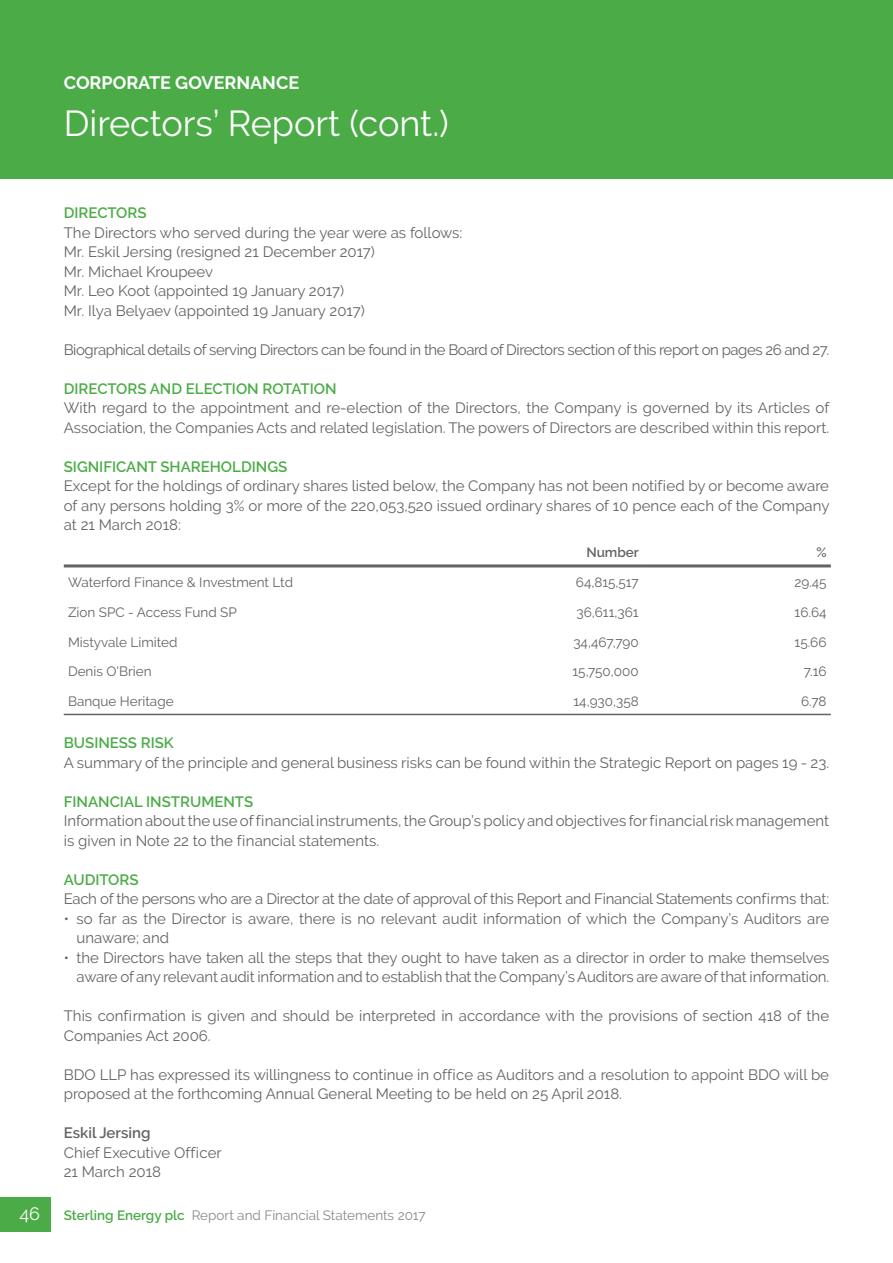
<style>
.page{position:relative;width:893px;height:1263px;background:#fff}
.page>*{position:absolute;margin:0;border:0;box-sizing:border-box;transform-origin:0 0}
.t1{font:36px "Raleway";color:#fff}
.t2{font:700 18px "Raleway";color:#fff}
.t3{font:18px "Raleway";color:#fff}
.Body_Copy_Plain{font:15px/19.5px "Raleway";color:#636366}
.Body_Copy_Plain-2{font:15px "Raleway";letter-spacing:-.03em;color:#636366}
.Heading_2{font:600 15px "Raleway";color:#4bac47}
.Body_Copy_Plain-3{font:15px "Raleway";letter-spacing:-.02em;color:#636366}
.Body_Copy_Bold{font:600 15px "Raleway";color:#636366}
.t4{font:13.5px "Raleway";color:#636366}
.t5{font:13.5px "Raleway";color:#87898c}
.t6{font:600 13.5px "Raleway";color:#636366}
.s1{font-weight:600;color:#4bac47}
</style>
<div class="page">
<div style="left:0;top:1197px;width:51px;height:34px;background:#4bac47"></div>
<hr style="left:64px;top:564px;width:391px;height:3px;background:#636366">
<hr style="left:455px;top:564px;width:188px;height:3px;background:#636366">
<hr style="left:643px;top:564px;width:188px;height:3px;background:#636366">
<hr style="left:64px;top:714px;width:391px;height:1px;background:#636366">
<hr style="left:455px;top:714px;width:188px;height:1px;background:#636366">
<hr style="left:643px;top:714px;width:188px;height:1px;background:#636366">
<div style="left:0;top:0;width:893px;height:179px;background:#4bac47"></div>
<p class="t2" style="left:64px;top:73px;width:237px">CORPORATE GOVERNANCE</p>
<p class="t1" style="left:64px;top:102px;width:387px">Directors’ Report (cont.)</p>
<p class="Heading_2" style="left:64px;top:204px;width:84px">DIRECTORS</p>
<p class="Body_Copy_Plain" style="left:64px;top:223px;width:400px">The Directors who served during the year were as follows:</p>
<p class="Body_Copy_Plain" style="left:64px;top:242px;width:313px">Mr. Eskil Jersing (resigned 21 December 2017)</p>
<p class="Body_Copy_Plain" style="left:64px;top:262px;width:151px">Mr. Michael Kroupeev</p>
<p class="Body_Copy_Plain" style="left:64px;top:281px;width:282px">Mr. Leo Koot (appointed 19 January 2017)</p>
<p class="Body_Copy_Plain" style="left:64px;top:301px;width:302px">Mr. Ilya Belyaev (appointed 19 January 2017)</p>
<p class="Body_Copy_Plain-2" style="left:64px;top:341px;width:767px">Biographical details of serving Directors can be found in the Board of Directors section of this report on pages 26 and 27.</p>
<p class="Heading_2" style="left:64px;top:380px;width:274px">DIRECTORS AND ELECTION ROTATION</p>
<p class="Body_Copy_Plain" style="left:64px;top:398px;width:767px">With regard to the appointment and re-election of the Directors, the Company is governed by its Articles of<br>Association, the Companies Acts and related legislation. The powers of Directors are described within this report.</p>
<p class="Heading_2" style="left:64px;top:458px;width:225px">SIGNIFICANT SHAREHOLDINGS</p>
<p class="Body_Copy_Plain" style="left:64px;top:476px;width:767px;text-align:justify">Except for the holdings of ordinary shares listed below, the Company has not been notified by or become aware of any persons holding 3% or more of the 220,053,520 issued ordinary shares of 10 pence each of the Company at 21 March 2018:</p>
<p class="t6" style="left:586px;top:545px;width:54px">Number</p>
<p class="t6" style="left:816px;top:545px;width:12px">%</p>
<p class="t4" style="left:68px;top:574px;width:227px">Waterford Finance &amp; Investment Ltd</p>
<p class="t4" style="left:576px;top:574px;width:64px">64,815,517</p>
<p class="t4" style="left:794px;top:574px;width:34px">29.45</p>
<p class="t4" style="left:68px;top:604px;width:170px">Zion SPC - Access Fund SP</p>
<p class="t4" style="left:576px;top:604px;width:64px">36,611,361</p>
<p class="t4" style="left:795px;top:604px;width:33px">16.64</p>
<p class="t4" style="left:68px;top:634px;width:111px">Mistyvale Limited</p>
<p class="t4" style="left:573px;top:634px;width:67px">34,467,790</p>
<p class="t4" style="left:795px;top:634px;width:33px">15.66</p>
<p class="t4" style="left:68px;top:664px;width:85px">Denis O'Brien</p>
<p class="t4" style="left:572px;top:664px;width:68px">15,750,000</p>
<p class="t4" style="left:804px;top:664px;width:24px">7.16</p>
<p class="t4" style="left:68px;top:693px;width:107px">Banque Heritage</p>
<p class="t4" style="left:573px;top:693px;width:67px">14,930,358</p>
<p class="t4" style="left:801px;top:693px;width:27px">6.78</p>
<p class="Heading_2" style="left:64px;top:734px;width:112px">BUSINESS RISK</p>
<p class="Body_Copy_Plain" style="left:64px;top:753px;width:767px">A summary of the principle and general business risks can be found within the Strategic Report on pages 19 - 23.</p>
<p class="Heading_2" style="left:64px;top:793px;width:191px">FINANCIAL INSTRUMENTS</p>
<p class="Body_Copy_Plain" style="left:64px;top:811px;width:767px">Information about the use of financial instruments, the Group’s policy and objectives for financial risk management is given in Note 22 to the financial statements.</p>
<p class="Heading_2" style="left:64px;top:871px;width:76px">AUDITORS</p>
<p class="Body_Copy_Plain-3" style="left:64px;top:890px;width:767px">Each of the persons who are a Director at the date of approval of this Report and Financial Statements confirms that:</p>
<p class="Body_Copy_Plain" style="left:77px;top:909px;width:754px;text-indent:-13px">• so far as the Director is aware, there is no relevant audit information of which the Company’s Auditors are unaware; and</p>
<p class="Body_Copy_Plain" style="left:64px;top:948px;width:767px;text-align:right">• the Directors have taken all the steps that they ought to have taken as a director in order to make themselves aware of any relevant audit information and to establish that the Company’s Auditors are aware of that information.</p>
<p class="Body_Copy_Plain" style="left:64px;top:1006px;width:767px">This confirmation is given and should be interpreted in accordance with the provisions of section 418 of the<br>Companies Act 2006.</p>
<p class="Body_Copy_Plain" style="left:64px;top:1065px;width:767px">BDO LLP has expressed its willingness to continue in office as Auditors and a resolution to appoint BDO will be proposed at the forthcoming Annual General Meeting to be held on 25 April 2018.</p>
<p class="Body_Copy_Bold" style="left:64px;top:1124px;width:88px">Eskil Jersing</p>
<p class="Body_Copy_Plain" style="left:64px;top:1143px;width:160px">Chief Executive Officer</p>
<p class="Body_Copy_Plain" style="left:64px;top:1162px;width:99px">21 March 2018</p>
<p class="t3" style="left:19px;top:1204px;width:22px">46</p>
<p class="t5" style="left:64px;top:1208px;width:363px"><span class="s1">Sterling Energy plc</span> Report and Financial Statements 2017</p>
</div>
